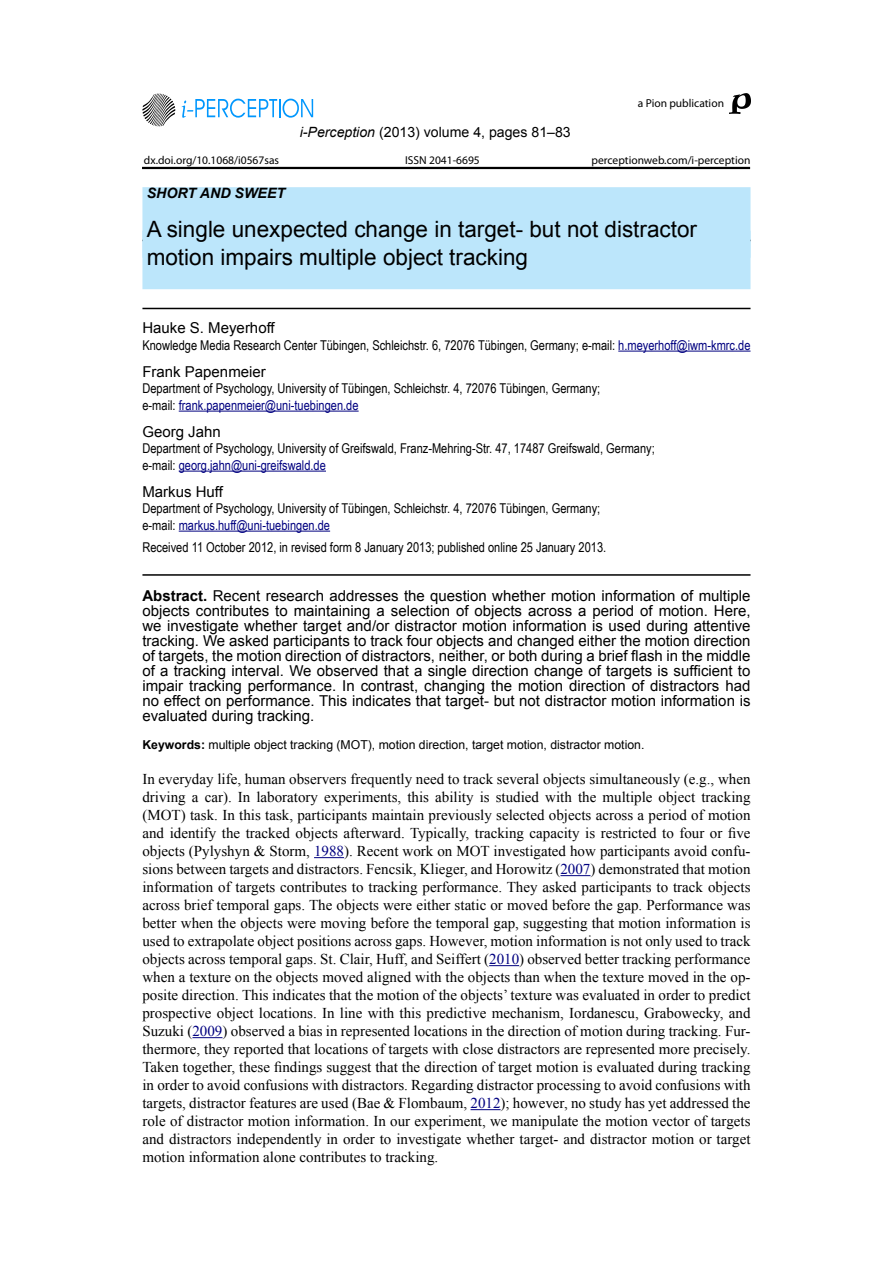
<style>
.page{position:relative;width:893px;height:1263px;background:#fff}
.page>*{position:absolute;margin:0;border:0;box-sizing:border-box;transform-origin:0 0}
.t1{font:22.5px/28.5px "Arial";color:#000}
.t2{font:15px/18px "Times New Roman";color:#000;text-align:justify}
.t3{font:15px/15px "Arial";color:#000;text-align:justify}
.t4{font:italic 700 14.25px "Arial";color:#000}
.t5{font:14.1px "Arial";color:#000}
.t6{font:13.5px/16.5px "Arial Narrow";color:#000}
.t7{font:12.3px "Arial";color:#000}
.t8{font:11.55px "Myriad Pro";color:#000}
.s1{font-style:italic}
.s2{color:#000080}
.s3{font-weight:700}
</style>
<div class="page">
<svg style="left:182px;top:99px;width:131px;height:19px"></svg>
<svg style="left:142px;top:94px;width:33px;height:32px"></svg>
<svg style="left:729px;top:94px;width:21px;height:20px"></svg>
<hr style="left:142px;top:167px;width:608px;height:2px;background:#000">
<hr style="left:618px;top:351px;width:132px;height:1px;background:#000080">
<hr style="left:179px;top:411px;width:180px;height:1px;background:#000080">
<hr style="left:179px;top:471px;width:147px;height:1px;background:#000080">
<hr style="left:179px;top:531px;width:151px;height:1px;background:#000080">
<hr style="left:142px;top:574px;width:608px;height:2px;background:#000">
<hr style="left:314px;top:857px;width:30px;height:1px;background:#000080">
<hr style="left:560px;top:875px;width:30px;height:1px;background:#000080">
<hr style="left:489px;top:965px;width:30px;height:1px;background:#000080">
<hr style="left:192px;top:1037px;width:30px;height:1px;background:#000080">
<hr style="left:471px;top:1109px;width:30px;height:1px;background:#000080">
<div style="left:142px;top:187px;width:608px;height:71px;background:#bce6fb"></div>
<div style="left:142px;top:231px;width:608px;height:58px;background:#bce6fb"></div>
<hr style="left:142px;top:308px;width:608px;height:1px;background:#000">
<p class="t5" style="left:300px;top:123px;width:272px"><span class="s1">i-Perception</span> (2013) volume 4, pages 81–83</p>
<p class="t8" style="left:638px;top:96px;width:88px">a Pion publication</p>
<p class="t8" style="left:144px;top:153px;width:137px">dx.doi.org/10.1068/i0567sas</p>
<p class="t8" style="left:405px;top:153px;width:76px">ISSN 2041-6695</p>
<p class="t8" style="left:591px;top:153px;width:160px">perceptionweb.com/i-perception</p>
<p class="t4" style="left:147px;top:183px;width:140px">SHORT AND SWEET</p>
<h1 class="t1" style="left:147px;top:215px;width:552px">A single unexpected change in target- but not distractor motion impairs multiple object tracking</h1>
<p class="t3" style="left:142px;top:321px;width:134px">Hauke S. Meyerhoff</p>
<p class="t6" style="left:142px;top:336px;width:609px">Knowledge Media Research Center Tübingen, Schleichstr. 6, 72076 Tübingen, Germany; e-mail: <span class="s2">h.meyerhoff@iwm-kmrc.de</span></p>
<p class="t3" style="left:142px;top:364px;width:125px">Frank Papenmeier</p>
<p class="t6" style="left:142px;top:380px;width:459px">Department of Psychology, University of Tübingen, Schleichstr. 4, 72076 Tübingen, Germany; e-mail: <span class="s2">frank.papenmeier@uni-tuebingen.de</span></p>
<p class="t3" style="left:142px;top:424px;width:80px">Georg Jahn</p>
<p class="t6" style="left:142px;top:440px;width:514px">Department of Psychology, University of Greifswald, Franz-Mehring-Str. 47, 17487 Greifswald, Germany; e-mail: <span class="s2">georg.jahn@uni-greifswald.de</span></p>
<p class="t3" style="left:142px;top:484px;width:82px">Markus Huff</p>
<p class="t6" style="left:142px;top:500px;width:459px">Department of Psychology, University of Tübingen, Schleichstr. 4, 72076 Tübingen, Germany; e-mail: <span class="s2">markus.huff@uni-tuebingen.de</span></p>
<p class="t6" style="left:142px;top:539px;width:465px">Received 11 October 2012, in revised form 8 January 2013; published online 25 January 2013.</p>
<p class="t3" style="left:142px;top:589px;width:610px"><span class="s3">Abstract.</span> Recent research addresses the question whether motion information of multiple objects contributes to maintaining a selection of objects across a period of motion. Here, we investigate whether target and/or distractor motion information is used during attentive tracking. We asked participants to track four objects and changed either the motion direction of targets, the motion direction of distractors, neither, or both during a brief flash in the middle of a tracking interval. We observed that a single direction change of targets is sufficient to impair tracking performance. In contrast, changing the motion direction of distractors had no effect on performance. This indicates that target- but not distractor motion information is evaluated during tracking.</p>
<p class="t7" style="left:142px;top:737px;width:503px"><span class="s3">Keywords:</span> multiple object tracking (MOT), motion direction, target motion, distractor motion.</p>
<p class="t2" style="left:142px;top:770px;width:610px">In everyday life, human observers frequently need to track several objects simultaneously (e.g., when driving a car). In laboratory experiments, this ability is studied with the multiple object tracking (MOT) task. In this task, participants maintain previously selected objects across a period of motion and identify the tracked objects afterward. Typically, tracking capacity is restricted to four or five objects (Pylyshyn &amp; Storm, <span class="s2">1988</span>). Recent work on MOT investigated how participants avoid confu&shy;sions between targets and distractors. Fencsik, Klieger, and Horowitz (<span class="s2">2007</span>) demonstrated that motion information of targets contributes to tracking performance. They asked participants to track objects across brief temporal gaps. The objects were either static or moved before the gap. Performance was better when the objects were moving before the temporal gap, suggesting that motion information is used to extrapolate object positions across gaps. However, motion information is not only used to track objects across temporal gaps. St. Clair, Huff, and Seiffert (<span class="s2">2010</span>) observed better tracking performance when a texture on the objects moved aligned with the objects than when the texture moved in the op&shy;posite direction. This indicates that the motion of the objects’ texture was evaluated in order to predict prospective object locations. In line with this predictive mechanism, Iordanescu, Grabowecky, and Suzuki (<span class="s2">2009</span>) observed a bias in represented locations in the direction of motion during tracking. Fur&shy;thermore, they reported that locations of targets with close distractors are represented more precisely.<br>Taken together, these findings suggest that the direction of target motion is evaluated during tracking in order to avoid confusions with distractors. Regarding distractor processing to avoid confusions with targets, distractor features are used (Bae &amp; Flombaum, <span class="s2">2012</span>); however, no study has yet addressed the role of distractor motion information. In our experiment, we manipulate the motion vector of targets and distractors independently in order to investigate whether target- and distractor motion or target motion information alone contributes to tracking.</p>
</div>
